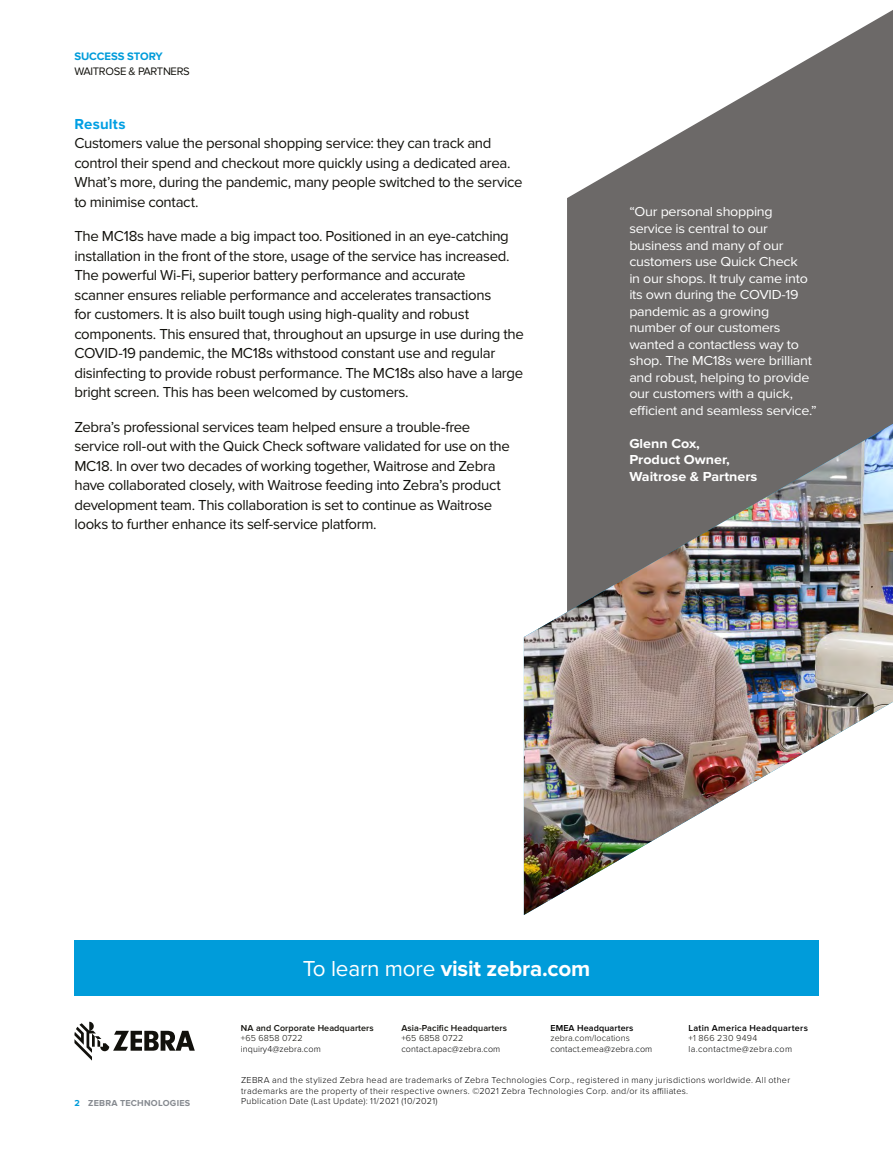
<style>
.page{position:relative;width:893px;height:1157px;background:#fff}
.page>*{position:absolute;margin:0;border:0;box-sizing:border-box;transform-origin:0 0}
.t1{font:700 22.5px "Proxima Nova";letter-spacing:-.01em;color:#fff}
.t2{font:15px/19.5px "Proxima Nova";letter-spacing:-.025em;color:#12110c}
.t3{font:700 15px "Proxima Nova";letter-spacing:.015em;color:#009fe3}
.t4{font:13.5px/16.5px "Proxima Nova";letter-spacing:-.02em;color:#fff;scale:1.06 1}
.t5{font:700 13.5px/16.5px "Proxima Nova";color:#fff;scale:1.06 1}
.t6{font:11.25px "Proxima Nova";letter-spacing:-.03em;color:#12110c}
.t7{font:700 11.25px "Proxima Nova";letter-spacing:-.005em;color:#009cda}
.t8{font:300 9px/10.5px "Proxima Nova";letter-spacing:.035em;color:#000}
.t9{font:300 9px "Proxima Nova";letter-spacing:.01em;color:#000}
.t10{font:600 9px "Proxima Nova";letter-spacing:.01em;color:#12110c}
.t11{font:300 9px "Proxima Nova";letter-spacing:.01em;color:#12110c}
.t12{font:600 9px "Proxima Nova";letter-spacing:.03em;color:#000}
.t13{font:700 9px "Proxima Nova";letter-spacing:.03em;color:#868a90}
.t14{font:600 9px "Proxima Nova";letter-spacing:.01em;color:#000}
.t15{font:300 9px "Proxima Nova";letter-spacing:.04em;color:#12110c}
.s1{font-weight:400}
.s2{color:#009cda}
</style>
<div class="page">
<svg style="left:567px;top:10px;width:326px;height:414px;fill:#6c6968"></svg>
<div style="left:74px;top:940px;width:745px;height:55px;background:#009cda"></div>
<svg style="left:74px;top:1021px;width:121px;height:39px"></svg>
<img style="left:524px;top:424px;width:369px;height:491px">
<p class="t7" style="left:74px;top:50px;width:90px">SUCCESS STORY</p>
<p class="t6" style="left:74px;top:65px;width:117px">WAITROSE &amp; PARTNERS</p>
<p class="t3" style="left:74px;top:115px;width:53px">Results</p>
<p class="t2" style="left:74px;top:134px;width:450px">Customers value the personal shopping service: they can track and control their spend and checkout more quickly using a dedicated area.<br>What’s more, during the pandemic, many people switched to the service to minimise contact.</p>
<p class="t2" style="left:74px;top:227px;width:451px">The MC18s have made a big impact too. Positioned in an eye-catching installation in the front of the store, usage of the service has increased.<br>The powerful Wi-Fi, superior battery performance and accurate<br>scanner ensures reliable performance and accelerates transactions<br>for customers. It is also built tough using high-quality and robust components. This ensured that, throughout an upsurge in use during the COVID-19 pandemic, the MC18s withstood constant use and regular disinfecting to provide robust performance. The MC18s also have a large bright screen. This has been welcomed by customers.</p>
<p class="t2" style="left:74px;top:417px;width:437px">Zebra’s professional services team helped ensure a trouble-free service roll-out with the Quick Check software validated for use on the MC18. In over two decades of working together, Waitrose and Zebra have collaborated closely, with Waitrose feeding into Zebra’s product development team. This collaboration is set to continue as Waitrose looks to further enhance its self-service platform.</p>
<p class="t4" style="left:629px;top:204px;width:178px">“Our personal shopping service is central to our business and many of our customers use Quick Check<br>in our shops. It truly came into its own during the COVID-19 pandemic as a growing number of our customers wanted a contactless way to shop. The MC18s were brilliant and robust, helping to provide our customers with a quick, efficient and seamless service.”</p>
<p class="t5" style="left:629px;top:435px;width:122px">Glenn Cox,<br>Product Owner,<br>Waitrose &amp; Partners</p>
<h1 class="t1" style="left:303px;top:955px;width:289px"><span class="s1">To learn more</span> visit zebra.com</h1>
<p class="t13" style="left:74px;top:1097px;width:117px"><span class="s2">2</span> ZEBRA TECHNOLOGIES</p>
<p class="t10" style="left:241px;top:1022px;width:134px">NA and Corporate Headquarters</p>
<p class="t11" style="left:241px;top:1033px;width:63px">+65 6858 0722</p>
<p class="t9" style="left:241px;top:1043px;width:81px">inquiry4@zebra.com</p>
<p class="t10" style="left:401px;top:1022px;width:107px">Asia-Pacific Headquarters</p>
<p class="t11" style="left:401px;top:1033px;width:63px">+65 6858 0722</p>
<p class="t9" style="left:401px;top:1043px;width:100px">contact.apac@zebra.com</p>
<p class="t14" style="left:550px;top:1022px;width:84px">EMEA Headquarters</p>
<p class="t11" style="left:550px;top:1033px;width:81px">zebra.com/locations</p>
<p class="t9" style="left:550px;top:1043px;width:103px">contact.emea@zebra.com</p>
<p class="t12" style="left:688px;top:1022px;width:121px">Latin America Headquarters</p>
<p class="t15" style="left:688px;top:1033px;width:70px">+1 866 230 9494</p>
<p class="t8" style="left:688px;top:1043px;width:105px">la.contactme@zebra.com</p>
<p class="t8" style="left:241px;top:1075px;width:551px">ZEBRA and the stylized Zebra head are trademarks of Zebra Technologies Corp., registered in many jurisdictions worldwide. All other trademarks are the property of their respective owners. ©2021 Zebra Technologies Corp. and/or its affiliates.<br>Publication Date (Last Update): 11/2021 (10/2021)</p>
</div>
